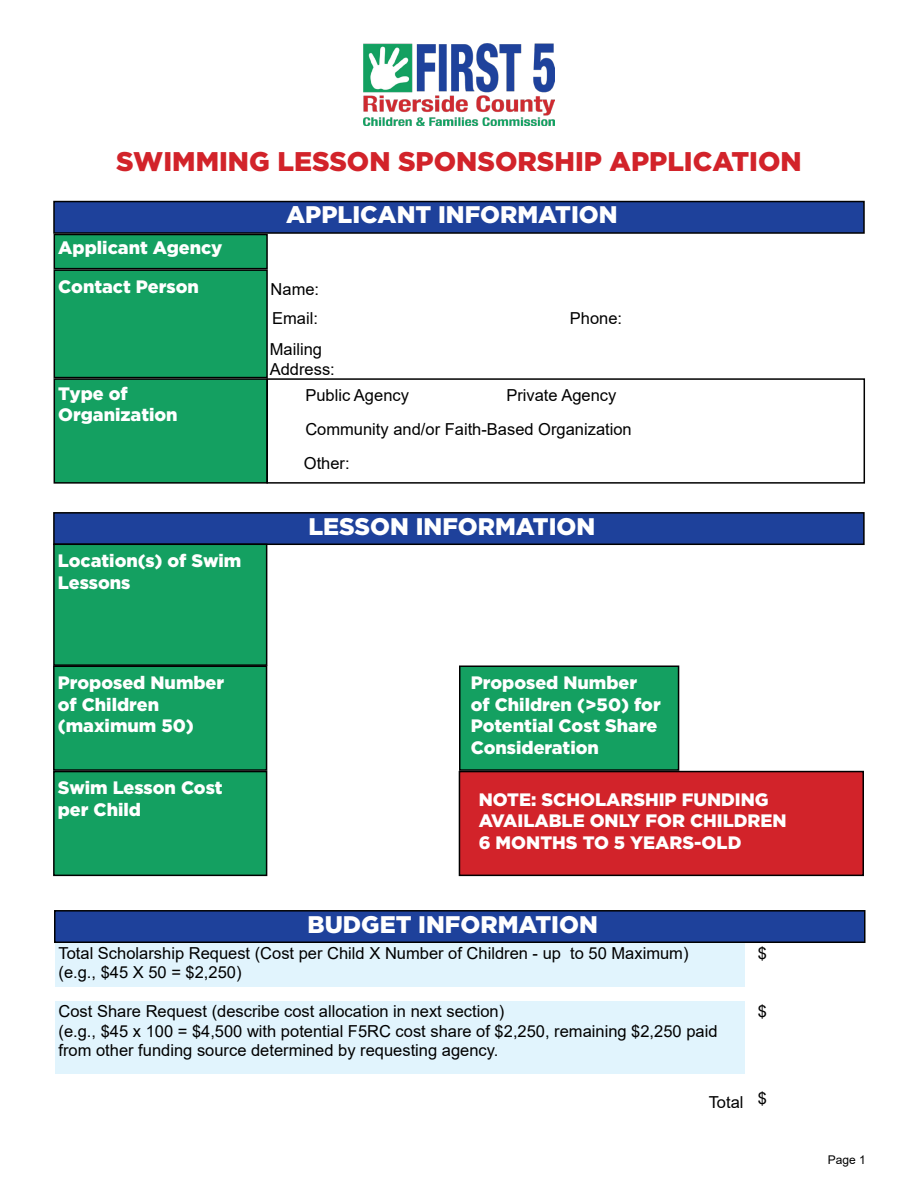
<style>
.page{position:relative;width:918px;height:1188px;background:#fff}
.page>*{position:absolute;margin:0;border:0;box-sizing:border-box;transform-origin:0 0}
.t1{font:900 27px "Gotham";color:#d2232a}
.t2{font:900 24px "Gotham";color:#fff}
.t3{font:900 18px/21.6px "Gotham";color:#fff}
.t4{font:16.5px/19.8px "Arial";color:#000}
.t5{font:12px "Arial";color:#000}
</style>
<div class="page">
<img style="left:364px;top:44px;width:190px;height:82px">
<div style="left:54px;top:202px;width:810px;height:31px;background:#1e419b"></div>
<div style="left:53px;top:201px;width:812px;height:33px;border:2px solid #000"></div>
<div style="left:54px;top:235px;width:213px;height:34px;background:#14a061"></div>
<div style="left:54px;top:234px;width:214px;height:35px;border:2px solid #000"></div>
<div style="left:54px;top:270px;width:213px;height:108px;background:#14a061"></div>
<div style="left:54px;top:269px;width:214px;height:109px;border:2px solid #000"></div>
<div style="left:54px;top:379px;width:213px;height:104px;background:#14a061"></div>
<div style="left:54px;top:378px;width:214px;height:106px;border:2px solid #000"></div>
<div style="left:267px;top:378px;width:598px;height:106px;border:2px solid #000"></div>
<div style="left:54px;top:513px;width:810px;height:31px;background:#1e419b"></div>
<div style="left:53px;top:512px;width:812px;height:33px;border:2px solid #000"></div>
<div style="left:54px;top:544px;width:213px;height:121px;background:#14a061"></div>
<div style="left:53px;top:544px;width:214px;height:122px;border:2px solid #000"></div>
<div style="left:54px;top:666px;width:213px;height:104px;background:#14a061"></div>
<div style="left:53px;top:666px;width:214px;height:105px;border:2px solid #000"></div>
<div style="left:55px;top:911px;width:810px;height:31px;background:#1e419b"></div>
<div style="left:54px;top:910px;width:812px;height:33px;border:2px solid #000"></div>
<div style="left:55px;top:943px;width:690px;height:43px;background:#e1f4fd"></div>
<div style="left:460px;top:666px;width:219px;height:104px;background:#14a061"></div>
<div style="left:459px;top:666px;width:220px;height:105px;border:2px solid #000"></div>
<div style="left:54px;top:772px;width:213px;height:103px;background:#14a061"></div>
<div style="left:53px;top:771px;width:214px;height:105px;border:2px solid #000"></div>
<div style="left:459px;top:772px;width:404px;height:103px;background:#d2232a"></div>
<div style="left:459px;top:771px;width:405px;height:105px;border:2px solid #000"></div>
<div style="left:55px;top:1001px;width:690px;height:73px;background:#e1f4fd"></div>
<h1 class="t1" style="left:116px;top:145px;width:687px">SWIMMING LESSON SPONSORSHIP APPLICATION</h1>
<h2 class="t2" style="left:286px;top:201px;width:333px">APPLICANT INFORMATION</h2>
<p class="t3" style="left:58px;top:228px;width:166px;line-height:38.4px">Applicant Agency<br>Contact Person</p>
<p class="t4" style="left:271px;top:274px;width:50px;line-height:29.5px">Name:<br>Email:</p>
<p class="t4" style="left:570px;top:308px;width:54px">Phone:</p>
<p class="t3" style="left:58px;top:383px;width:121px;line-height:21px">Type of<br>Organization</p>
<p class="t3" style="left:58px;top:549px;width:185px">Location(s) of Swim<br>Lessons</p>
<p class="t4" style="left:270px;top:339px;width:67px">Mailing<br>Address:</p>
<p class="t4" style="left:305px;top:385px;width:105px">Public Agency</p>
<p class="t4" style="left:304px;top:378px;width:329px;line-height:34px;text-indent:203px">Private Agency<br>Community and/or Faith-Based Organization<br>Other:</p>
<h2 class="t2" style="left:308px;top:512px;width:288px">LESSON INFORMATION</h2>
<p class="t3" style="left:58px;top:671px;width:168px">Proposed Number of Children (maximum 50)</p>
<p class="t3" style="left:471px;top:671px;width:191px">Proposed Number<br>of Children (&gt;50) for<br>Potential Cost Share<br>Consideration</p>
<p class="t3" style="left:58px;top:777px;width:166px">Swim Lesson Cost per Child</p>
<p class="t3" style="left:479px;top:788px;width:309px">NOTE: SCHOLARSHIP FUNDING<br>AVAILABLE ONLY FOR CHILDREN<br>6 MONTHS TO 5 YEARS-OLD</p>
<h2 class="t2" style="left:308px;top:910px;width:292px">BUDGET INFORMATION</h2>
<p class="t4" style="left:59px;top:943px;width:631px">Total Scholarship Request (Cost per Child X Number of Children - up to 50 Maximum) (e.g., $45 X 50 = $2,250)</p>
<p class="t4" style="left:758px;top:943px;width:11px">$</p>
<p class="t4" style="left:59px;top:1001px;width:660px">Cost Share Request (describe cost allocation in next section)<br>(e.g., $45 x 100 = $4,500 with potential F5RC cost share of $2,250, remaining $2,250 paid from other funding source determined by requesting agency.</p>
<p class="t4" style="left:758px;top:1001px;width:11px">$</p>
<p class="t4" style="left:709px;top:1092px;width:36px">Total</p>
<p class="t4" style="left:758px;top:1088px;width:11px">$</p>
<p class="t5" style="left:828px;top:1151px;width:40px">Page 1</p>
</div>
